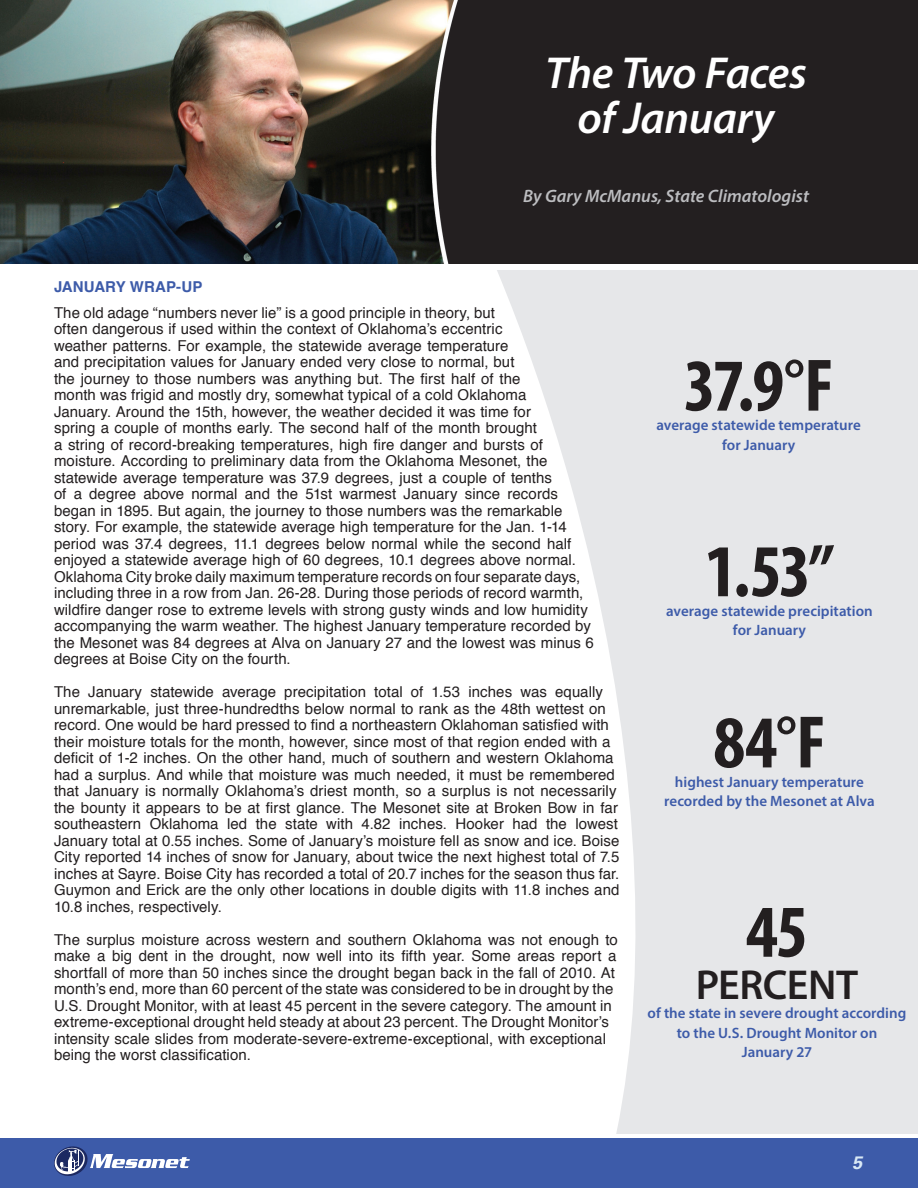
<style>
.page{position:relative;width:918px;height:1188px;background:#fff}
.page>*{position:absolute;margin:0;border:0;box-sizing:border-box;transform-origin:0 0}
.t1{font:700 condensed 75px "Myriad Pro";letter-spacing:-.03em;color:#231f20}
.t2{font:italic 600 45px/45px "Myriad Pro";letter-spacing:-.01em;color:#fff;text-align:center}
.t3{font:600 42px "Myriad Pro";letter-spacing:-.01em;color:#231f20}
.t4{font:italic 600 18px "Myriad Pro";color:#bcbdc0}
.t5{font:italic 700 18px "Univers";color:#d9e9f6}
.t6{font:15px/16.5px "Helvetica";letter-spacing:.005em;color:#231f20}
.t7{font:600 15px/19.5px "Myriad Pro";color:#3d5ba9;text-align:center}
.t8{font:700 15px "Helvetica";letter-spacing:.005em;color:#3d5ba9}
</style>
<div class="page">
<div style="left:0;top:1138px;width:918px;height:50px;background:#3d5ba9"></div>
<svg style="left:54px;top:1146px;width:136px;height:30px"></svg>
<img style="left:0;top:0;width:918px;height:264px">
<svg style="left:497px;top:270px;width:421px;height:864px;fill:#e6e7e9"></svg>
<p class="t2" style="left:545px;top:49px;width:263px">The Two Faces of January</p>
<p class="t4" style="left:523px;top:185px;width:287px">By Gary McManus, State Climatologist</p>
<p class="t8" style="left:54px;top:275px;width:150px">JANUARY WRAP-UP</p>
<p class="t6" style="left:54px;top:304px;width:541px">The old adage “numbers never lie” is a good principle in theory, but<br>often dangerous if used within the context of Oklahoma’s eccentric<br>weather patterns. For example, the statewide average temperature<br>and precipitation values for January ended very close to normal, but<br>the journey to those numbers was anything but. The first half of the<br>month was frigid and mostly dry, somewhat typical of a cold Oklahoma<br>January. Around the 15th, however, the weather decided it was time for<br>spring a couple of months early. The second half of the month brought<br>a string of record-breaking temperatures, high fire danger and bursts of moisture. According to preliminary data from the Oklahoma Mesonet, the statewide average temperature was 37.9 degrees, just a couple of tenths<br>of a degree above normal and the 51st warmest January since records began in 1895. But again, the journey to those numbers was the remarkable story. For example, the statewide average high temperature for the Jan. 1-14 period was 37.4 degrees, 11.1 degrees below normal while the second half enjoyed a statewide average high of 60 degrees, 10.1 degrees above normal.<br>Oklahoma City broke daily maximum temperature records on four separate days, including three in a row from Jan. 26-28. During those periods of record warmth, wildfire danger rose to extreme levels with strong gusty winds and low humidity accompanying the warm weather. The highest January temperature recorded by the Mesonet was 84 degrees at Alva on January 27 and the lowest was minus 6 degrees at Boise City on the fourth.</p>
<p class="t6" style="left:54px;top:684px;width:567px">The January statewide average precipitation total of 1.53 inches was equally unremarkable, just three-hundredths below normal to rank as the 48th wettest on record. One would be hard pressed to find a northeastern Oklahoman satisfied with their moisture totals for the month, however, since most of that region ended with a deficit of 1-2 inches. On the other hand, much of southern and western Oklahoma had a surplus. And while that moisture was much needed, it must be remembered that January is normally Oklahoma’s driest month, so a surplus is not necessarily the bounty it appears to be at first glance. The Mesonet site at Broken Bow in far southeastern Oklahoma led the state with 4.82 inches. Hooker had the lowest January total at 0.55 inches. Some of January’s moisture fell as snow and ice. Boise City reported 14 inches of snow for January, about twice the next highest total of 7.5 inches at Sayre. Boise City has recorded a total of 20.7 inches for the season thus far.<br>Guymon and Erick are the only other locations in double digits with 11.8 inches and 10.8 inches, respectively.</p>
<p class="t6" style="left:54px;top:931px;width:565px">The surplus moisture across western and southern Oklahoma was not enough to make a big dent in the drought, now well into its fifth year. Some areas report a shortfall of more than 50 inches since the drought began back in the fall of 2010. At month’s end, more than 60 percent of the state was considered to be in drought by the U.S. Drought Monitor, with at least 45 percent in the severe category. The amount in extreme-exceptional drought held steady at about 23 percent. The Drought Monitor’s intensity scale slides from moderate-severe-extreme-exceptional, with exceptional being the worst classification.</p>
<p class="t1" style="left:684px;top:339px;width:151px">37.9°F</p>
<p class="t7" style="left:657px;top:415px;width:206px">average statewide temperature for January</p>
<p class="t1" style="left:705px;top:524px;width:131px">1.53”</p>
<p class="t7" style="left:666px;top:601px;width:208px">average statewide precipitation</p>
<p class="t7" style="left:733px;top:620px;width:75px">for January</p>
<p class="t1" style="left:713px;top:696px;width:114px">84°F</p>
<p class="t7" style="left:664px;top:772px;width:212px">highest January temperature recorded by the Mesonet at Alva</p>
<p class="t1" style="left:746px;top:885px;width:64px">45</p>
<p class="t3" style="left:696px;top:958px;width:164px">PERCENT</p>
<p class="t7" style="left:648px;top:1003px;width:260px">of the state in severe drought according to the U.S. Drought Monitor on<br>January 27</p>
<p class="t5" style="left:852px;top:1152px;width:12px">5</p>
</div>
